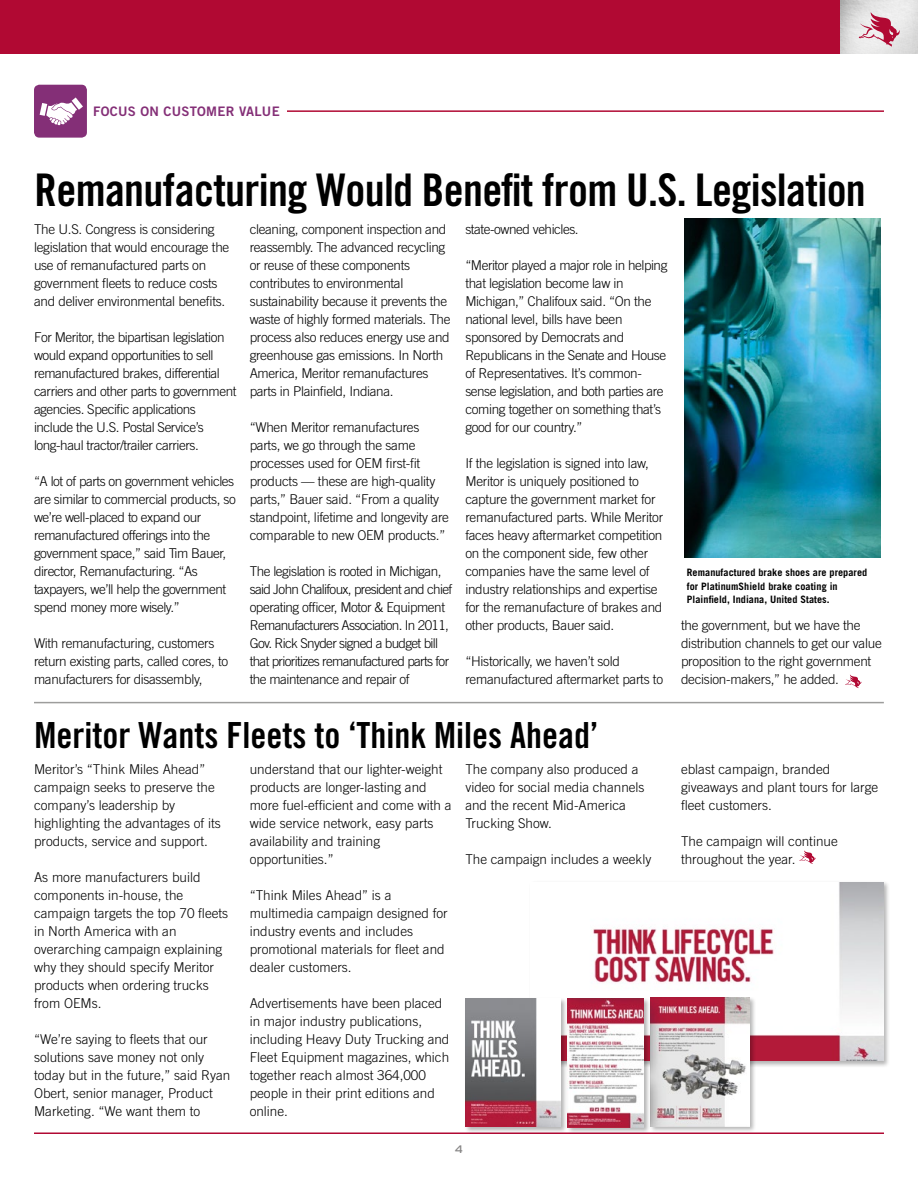
<style>
.page{position:relative;width:918px;height:1188px;background:#fff}
.page>*{position:absolute;margin:0;border:0;box-sizing:border-box;transform-origin:0 0}
.t1{font:45px "Trade Gothic LT Std Bd Cn 20";letter-spacing:-.015em;color:#000}
.t2{font:36px "Trade Gothic LT Std Bd Cn 20";color:#000}
.t3{font:300 13.5px/18px "Trade Gothic LT Std";letter-spacing:-.02em;color:#000}
.t4{font:300 13.5px/18px "Trade Gothic LT Std";color:#000}
.t5{font:300 13.5px/18px "Trade Gothic LT Std";letter-spacing:-.05em;color:#000}
.t6{font:13.2px "Trade Gothic LT Std Bd 2";letter-spacing:.02em;color:#842f77}
.t7{font:700 expanded 10.5px "Trade Gothic LT Std";color:#878686}
.t8{font:700 10.2px/13.5px "Trade Gothic LT Std";letter-spacing:.005em;color:#000}
</style>
<div class="page">
<hr style="left:34px;top:1133px;width:850px;height:1px;background:#b10933">
<div style="left:0;top:0;width:845px;height:54px;background:#b10933"></div>
<img style="left:841px;top:0;width:77px;height:54px">
<svg style="left:859px;top:12px;width:41px;height:35px"></svg>
<svg style="left:799px;top:850px;width:17px;height:14px"></svg>
<img style="left:685px;top:218px;width:195px;height:340px">
<hr style="left:34px;top:702px;width:850px;height:1px;background:#9d9d9c">
<svg style="left:845px;top:675px;width:17px;height:13px"></svg>
<div style="left:529px;top:880px;width:361px;height:188px;background:#000;opacity:.3"></div>
<img style="left:530px;top:882px;width:353px;height:179px">
<div style="left:465px;top:997px;width:103px;height:137px;background:#000;opacity:.3"></div>
<img style="left:465px;top:998px;width:96px;height:129px">
<div style="left:650px;top:997px;width:107px;height:136px;background:#000;opacity:.3"></div>
<img style="left:651px;top:998px;width:98px;height:128px">
<div style="left:566px;top:998px;width:85px;height:136px;background:#000;opacity:.3"></div>
<img style="left:568px;top:999px;width:76px;height:128px">
<hr style="left:269px;top:110px;width:615px;height:2px;background:#b10933">
<div style="left:81px;top:95px;width:206px;height:35px;background:#fff"></div>
<div style="left:34px;top:85px;width:53px;height:53px;background:#842f77;border-radius:5px"></div>
<svg style="left:40px;top:97px;width:43px;height:28px"></svg>
<p class="t6" style="left:93px;top:103px;width:188px">FOCUS ON CUSTOMER VALUE</p>
<h1 class="t1" style="left:35px;top:163px;width:833px">Remanufacturing Would Benefit from U.S. Legislation</h1>
<p class="t3" style="left:34px;top:220px;width:197px">The U.S. Congress is considering legislation that would encourage the use of remanufactured parts on government fleets to reduce costs and deliver environmental benefits.</p>
<p class="t3" style="left:34px;top:328px;width:204px">For Meritor, the bipartisan legislation would expand opportunities to sell remanufactured brakes, differential carriers and other parts to government agencies. Specific applications include the U.S. Postal Service’s long-haul tractor/trailer carriers.</p>
<p class="t3" style="left:34px;top:472px;width:203px">“A lot of parts on government vehicles are similar to commercial products, so we’re well-placed to expand our remanufactured offerings into the government space,” said Tim Bauer, director, Remanufacturing. “As taxpayers, we’ll help the government spend money more wisely.”</p>
<p class="t3" style="left:34px;top:634px;width:196px">With remanufacturing, customers return existing parts, called cores, to manufacturers for disassembly,</p>
<p class="t3" style="left:250px;top:220px;width:202px">cleaning, component inspection and reassembly. The advanced recycling or reuse of these components contributes to environmental sustainability because it prevents the waste of highly formed materials. The process also reduces energy use and greenhouse gas emissions. In North America, Meritor remanufactures parts in Plainfield, Indiana.</p>
<p class="t3" style="left:250px;top:418px;width:201px">“When Meritor remanufactures parts, we go through the same processes used for OEM first-fit products — these are high-quality parts,” Bauer said. “From a quality standpoint, lifetime and longevity are comparable to new OEM products.”</p>
<p class="t5" style="left:250px;top:562px;width:204px">The legislation is rooted in Michigan, said John Chalifoux, president and chief operating officer, Motor &amp; Equipment Remanufacturers Association. In 2011, Gov. Rick Snyder signed a budget bill that prioritizes remanufactured parts for the maintenance and repair of</p>
<p class="t3" style="left:465px;top:220px;width:115px">state-owned vehicles.</p>
<p class="t3" style="left:465px;top:256px;width:204px">“Meritor played a major role in helping that legislation become law in Michigan,” Chalifoux said. “On the national level, bills have been sponsored by Democrats and Republicans in the Senate and House of Representatives. It’s common&shy;sense legislation, and both parties are coming together on something that’s good for our country.”</p>
<p class="t3" style="left:465px;top:454px;width:199px">If the legislation is signed into law, Meritor is uniquely positioned to capture the government market for remanufactured parts. While Meritor faces heavy aftermarket competition on the component side, few other companies have the same level of industry relationships and expertise for the remanufacture of brakes and other products, Bauer said.</p>
<p class="t3" style="left:465px;top:652px;width:199px">“Historically, we haven’t sold remanufactured aftermarket parts to</p>
<h2 class="t2" style="left:35px;top:713px;width:565px">Meritor Wants Fleets to ‘Think Miles Ahead’</h2>
<p class="t4" style="left:34px;top:760px;width:188px">Meritor’s “Think Miles Ahead” campaign seeks to preserve the company’s leadership by highlighting the advantages of its products, service and support.</p>
<p class="t4" style="left:34px;top:868px;width:196px">As more manufacturers build components in-house, the campaign targets the top 70 fleets in North America with an overarching campaign explaining why they should specify Meritor products when ordering trucks from OEMs.</p>
<p class="t4" style="left:34px;top:1030px;width:198px">“We’re saying to fleets that our solutions save money not only today but in the future,” said Ryan<br>Obert, senior manager, Product<br>Marketing. “We want them to</p>
<p class="t4" style="left:250px;top:760px;width:203px">understand that our lighter-weight products are longer-lasting and more fuel-efficient and come with a wide service network, easy parts availability and training opportunities.”</p>
<p class="t4" style="left:250px;top:886px;width:200px">“Think Miles Ahead” is a multimedia campaign designed for industry events and includes promotional materials for fleet and dealer customers.</p>
<p class="t4" style="left:250px;top:994px;width:201px">Advertisements have been placed in major industry publications, including Heavy Duty Trucking and<br>Fleet Equipment magazines, which together reach almost 364,000 people in their print editions and online.</p>
<p class="t4" style="left:465px;top:760px;width:181px">The company also produced a video for social media channels and the recent Mid-America<br>Trucking Show.</p>
<p class="t4" style="left:465px;top:850px;width:188px">The campaign includes a weekly</p>
<p class="t7" style="left:455px;top:1143px;width:9px">4</p>
<p class="t8" style="left:687px;top:566px;width:182px">Remanufactured brake shoes are prepared for PlatinumShield brake coating in<br>Plainfield, Indiana, United States.</p>
<p class="t3" style="left:681px;top:616px;width:202px">the government, but we have the distribution channels to get our value proposition to the right government decision-makers,” he added.</p>
<p class="t4" style="left:681px;top:760px;width:199px">eblast campaign, branded giveaways and plant tours for large fleet customers.</p>
<p class="t4" style="left:681px;top:832px;width:158px">The campaign will continue throughout the year.</p>
</div>
